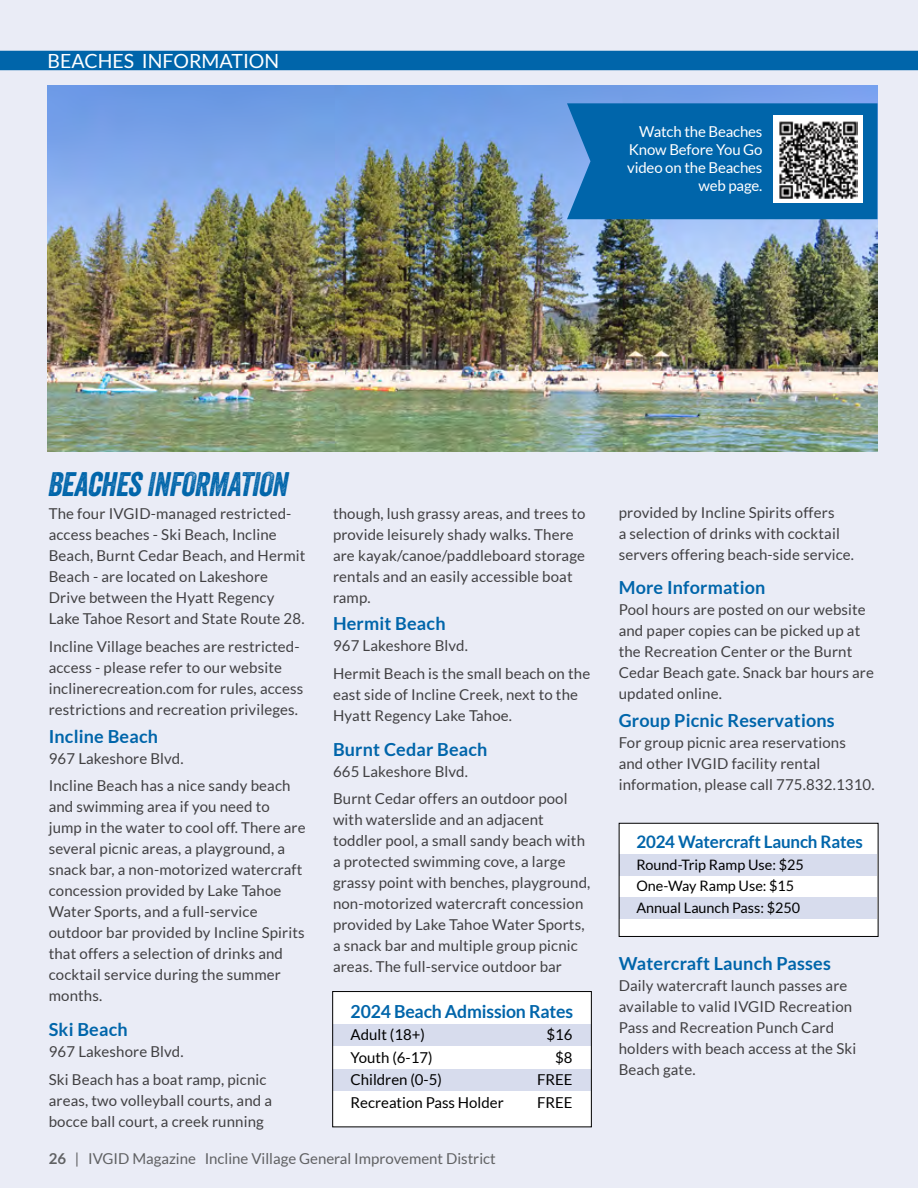
<style>
.page{position:relative;width:918px;height:1188px;background:#eaecf6}
.page>*{position:absolute;margin:0;border:0;box-sizing:border-box;transform-origin:0 0}
.t1{font:italic 33px "Veneer";color:#0065aa}
.t2{font:19.5px "Lato";color:#fff}
.t3{font:700 18px "Lato";letter-spacing:.01em;color:#0065aa}
.t4{font:700 18px "Lato";letter-spacing:-.01em;color:#0065aa}
.t5{font:700 17.25px "Lato";letter-spacing:-.01em;color:#0065aa}
.t6{font:15px/21px "Lato";letter-spacing:.01em;color:#414042}
.t7{font:15px "Lato";color:#000}
.t8{font:15px "Lato";color:#606163}
.t9{font:15px/18px "Lato";letter-spacing:-.01em;color:#fff;text-align:right}
.t10{font:14.4px/21.6px "Lato";color:#000}
.s1{font-weight:700}
</style>
<div class="page">
<div style="left:0;top:51px;width:918px;height:19px;background:#0065aa"></div>
<div style="left:333px;top:992px;width:258px;height:135px;background:#fff"></div>
<div style="left:333px;top:1024px;width:258px;height:22px;background:#d7dced"></div>
<div style="left:333px;top:1069px;width:258px;height:22px;background:#d7dced"></div>
<div style="left:332px;top:991px;width:260px;height:136px;border:1px solid #000"></div>
<div style="left:619px;top:823px;width:249px;height:113px;background:#fff"></div>
<div style="left:619px;top:855px;width:258px;height:21px;background:#d7dced"></div>
<div style="left:619px;top:897px;width:258px;height:21px;background:#d7dced"></div>
<div style="left:619px;top:823px;width:259px;height:114px;border:1px solid #000"></div>
<img style="left:47px;top:86px;width:830px;height:365px">
<div style="left:567px;top:103px;width:311px;height:116px;background:#0065aa"></div>
<div style="left:773px;top:116px;width:90px;height:87px;background:#fff"></div>
<img style="left:779px;top:121px;width:78px;height:78px">
<h2 class="t2" style="left:48px;top:50px;width:233px">BEACHES INFORMATION</h2>
<p class="t9" style="left:627px;top:122px;width:137px">Watch the Beaches<br>Know Before You Go video on the Beaches web page.</p>
<h1 class="t1" style="left:47px;top:464px;width:248px">BEACHESINFORMATION</h1>
<p class="t6" style="left:49px;top:503px;width:258px">The four IVGID-managed restricted&shy;access beaches - Ski Beach, Incline Beach, Burnt Cedar Beach, and Hermit Beach - are located on Lakeshore Drive between the Hyatt Regency Lake Tahoe Resort and State Route 28.</p>
<p class="t6" style="left:49px;top:636px;width:256px">Incline Village beaches are restricted&shy;access - please refer to our website inclinerecreation.com for rules, access restrictions and recreation privileges.</p>
<p class="t3" style="left:49px;top:726px;width:111px">Incline Beach</p>
<p class="t6" style="left:49px;top:744px;width:243px;line-height:27.8px">967 Lakeshore Blvd.<br>Incline Beach has a nice sandy beach</p>
<p class="t6" style="left:49px;top:796px;width:258px">and swimming area if you need to jump in the water to cool off. There are several picnic areas, a playground, a snack bar, a non-motorized watercraft concession provided by Lake Tahoe Water Sports, and a full-service outdoor bar provided by Incline Spirits that offers a selection of drinks and cocktail service during the summer months.</p>
<p class="t3" style="left:49px;top:1019px;width:80px">Ski Beach</p>
<p class="t6" style="left:49px;top:1038px;width:219px;line-height:27.8px">967 Lakeshore Blvd.<br>Ski Beach has a boat ramp, picnic</p>
<p class="t6" style="left:49px;top:1090px;width:225px">areas, two volleyball courts, and a bocce ball court, a creek running</p>
<p class="t6" style="left:333px;top:503px;width:254px">though, lush grassy areas, and trees to provide leisurely shady walks. There are kayak/canoe/paddleboard storage rentals and an easily accessible boat ramp.</p>
<p class="t3" style="left:333px;top:614px;width:114px">Hermit Beach</p>
<p class="t6" style="left:333px;top:632px;width:259px;line-height:27.8px">967 Lakeshore Blvd.<br>Hermit Beach is the small beach on the</p>
<p class="t6" style="left:333px;top:684px;width:247px">east side of Incline Creek, next to the<br>Hyatt Regency Lake Tahoe.</p>
<p class="t3" style="left:333px;top:739px;width:156px">Burnt Cedar Beach</p>
<p class="t6" style="left:333px;top:757px;width:236px;line-height:27.8px">665 Lakeshore Blvd.<br>Burnt Cedar offers an outdoor pool</p>
<p class="t6" style="left:333px;top:809px;width:259px">with waterslide and an adjacent toddler pool, a small sandy beach with a protected swimming cove, a large grassy point with benches, playground, non-motorized watercraft concession provided by Lake Tahoe Water Sports, a snack bar and multiple group picnic areas. The full-service outdoor bar</p>
<p class="t4" style="left:351px;top:1001px;width:224px">2024 Beach Admission Rates</p>
<p class="t7" style="left:351px;top:1026px;width:76px">Adult (18+)</p>
<p class="t7" style="left:547px;top:1026px;width:28px">$16</p>
<p class="t7" style="left:351px;top:1049px;width:84px">Youth (6-17)</p>
<p class="t7" style="left:555px;top:1049px;width:19px">$8</p>
<p class="t7" style="left:351px;top:1071px;width:93px">Children (0-5)</p>
<p class="t7" style="left:537px;top:1071px;width:37px">FREE</p>
<p class="t7" style="left:351px;top:1094px;width:155px">Recreation Pass Holder</p>
<p class="t7" style="left:537px;top:1094px;width:37px">FREE</p>
<p class="t8" style="left:49px;top:1150px;width:448px"><span class="s1">26</span> | IVGID Magazine Incline Village General Improvement District</p>
<p class="t6" style="left:619px;top:502px;width:237px">provided by Incline Spirits offers<br>a selection of drinks with cocktail servers offering beach-side service.</p>
<p class="t3" style="left:619px;top:578px;width:148px">More Information</p>
<p class="t6" style="left:619px;top:599px;width:257px">Pool hours are posted on our website and paper copies can be picked up at the Recreation Center or the Burnt<br>Cedar Beach gate. Snack bar hours are updated online.</p>
<p class="t3" style="left:619px;top:710px;width:218px">Group Picnic Reservations</p>
<p class="t6" style="left:619px;top:732px;width:257px">For group picnic area reservations<br>and other IVGID facility rental information, please call 775.832.1310.</p>
<p class="t5" style="left:636px;top:832px;width:228px">2024 Watercraft Launch Rates</p>
<p class="t10" style="left:636px;top:854px;width:169px">Round-Trip Ramp Use: $25<br>One-Way Ramp Use: $15<br>Annual Launch Pass: $250</p>
<p class="t3" style="left:619px;top:953px;width:214px">Watercraft Launch Passes</p>
<p class="t6" style="left:619px;top:975px;width:239px">Daily watercraft launch passes are available to valid IVGID Recreation<br>Pass and Recreation Punch Card holders with beach access at the Ski<br>Beach gate.</p>
</div>
